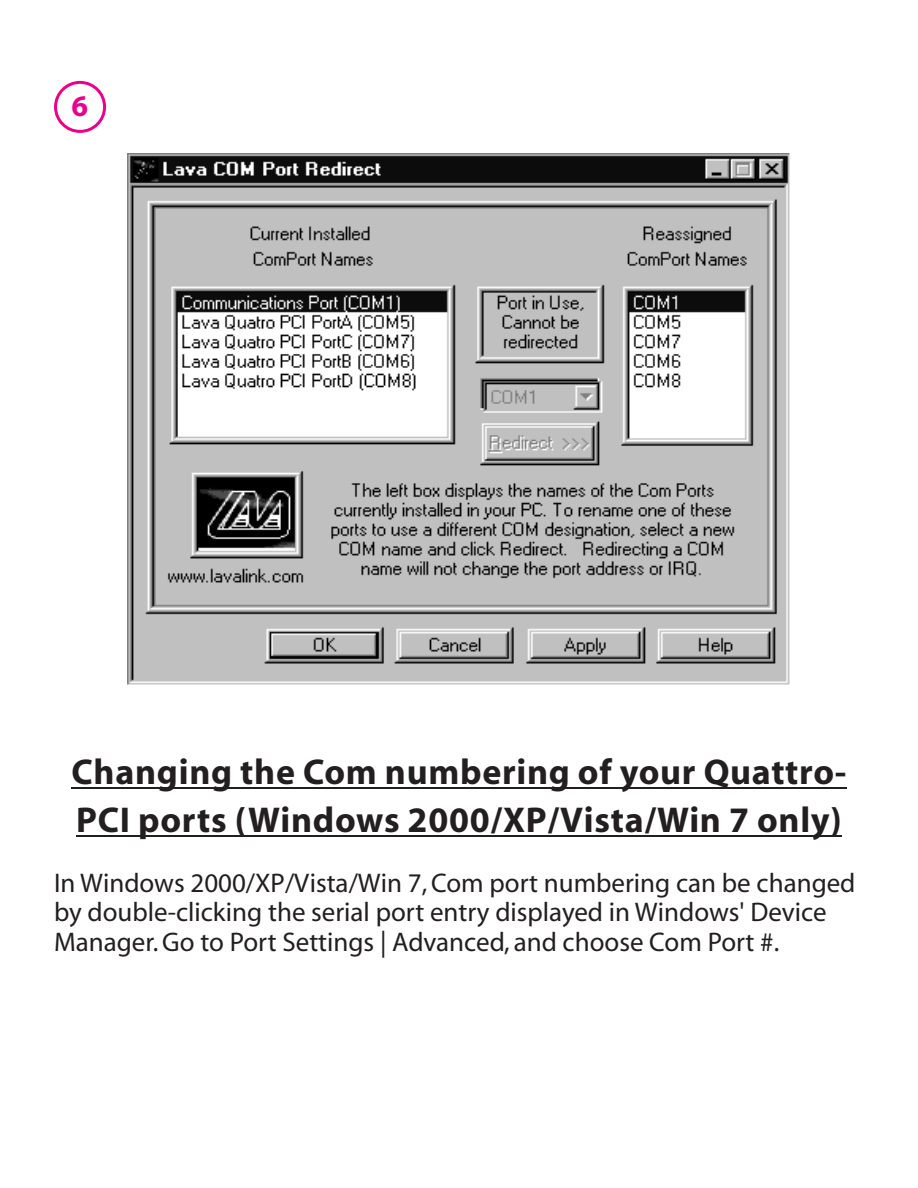
<style>
.page{position:relative;width:918px;height:1188px;background:#fff}
.page>*{position:absolute;margin:0;border:0;box-sizing:border-box;transform-origin:0 0}
.t1{font:700 36px/47.7px "Myriad";letter-spacing:.02em;color:#231f20}
.t2{font:700 30px "Myriad";color:#ec008c}
.t3{font:27px/29.1px "Myriad";color:#231f20}
</style>
<div class="page">
<img style="left:128px;top:154px;width:662px;height:531px">
<hr style="left:71px;top:787px;width:776px;height:2px;background:#231f20">
<hr style="left:76px;top:835px;width:766px;height:2px;background:#231f20">
<div style="left:54px;top:81px;width:52px;height:52px;border:3px solid #ec008c;border-radius:50%"></div>
<p class="t2" style="left:71px;top:95px;width:18px">6</p>
<h1 class="t1" style="left:71px;top:751px;width:777px">Changing the Com numbering of your Quattro-<br>PCI ports (Windows 2000/XP/Vista/Win 7 only)</h1>
<p class="t3" style="left:54px;top:871px;width:803px">In Windows 2000/XP/Vista/Win 7, Com port numbering can be changed by double-clicking the serial port entry displayed in Windows' Device<br>Manager. Go to Port Settings | Advanced, and choose Com Port #.</p>
</div>
